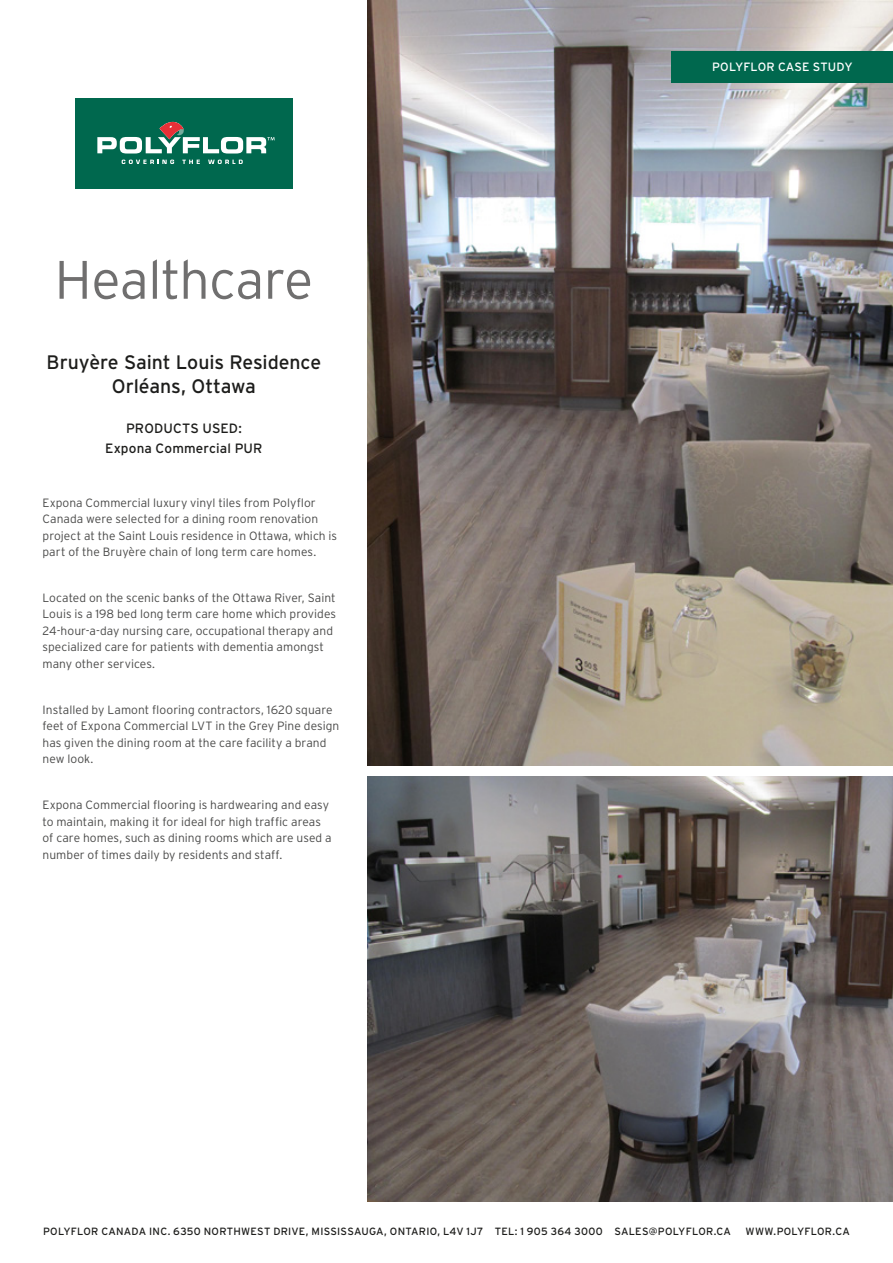
<style>
.page{position:relative;width:893px;height:1263px;background:#fff}
.page>*{position:absolute;margin:0;border:0;box-sizing:border-box;transform-origin:0 0}
.t1{font:300 54px "Interstate";letter-spacing:-.015em;color:#706f6f}
.t2{font:19.5px/24px "Interstate";letter-spacing:-.005em;color:#1d1d1b;text-align:center}
.t3{font:13.5px/19.5px "Interstate";letter-spacing:.01em;color:#1d1d1b;text-align:center}
.t4{font:300 12px/16.5px "Interstate";letter-spacing:.005em;color:#4a4a49}
.t5{font:12px "Interstate";letter-spacing:.01em;color:#fff}
.t6{font:10.5px "Interstate";letter-spacing:.02em;color:#1d1d1b}
</style>
<div class="page">
<img style="left:368px;top:0;width:525px;height:765px">
<img style="left:368px;top:776px;width:525px;height:425px">
<div style="left:672px;top:51px;width:221px;height:32px;background:#00684e"></div>
<div style="left:75px;top:98px;width:218px;height:91px;background:#00684e"></div>
<svg style="left:122px;top:160px;width:52px;height:4px"></svg>
<svg style="left:182px;top:160px;width:18px;height:4px"></svg>
<svg style="left:208px;top:160px;width:35px;height:4px"></svg>
<svg style="left:97px;top:122px;width:178px;height:32px"></svg>
<h1 class="t1" style="left:55px;top:249px;width:260px">Healthcare</h1>
<h2 class="t2" style="left:47px;top:350px;width:276px">Bruyère Saint Louis Residence<br>Orléans, Ottawa</h2>
<p class="t3" style="left:105px;top:419px;width:159px">PRODUCTS USED:<br>Expona Commercial PUR</p>
<p class="t4" style="left:43px;top:494px;width:296px">Expona Commercial luxury vinyl tiles from Polyflor Canada were selected for a dining room renovation project at the Saint Louis residence in Ottawa, which is part of the Bruyère chain of long term care homes.</p>
<p class="t4" style="left:43px;top:589px;width:295px">Located on the scenic banks of the Ottawa River, Saint Louis is a 198 bed long term care home which provides 24-hour-a-day nursing care, occupational therapy and specialized care for patients with dementia amongst many other services.</p>
<p class="t4" style="left:43px;top:701px;width:298px">Installed by Lamont flooring contractors, 1620 square feet of Expona Commercial LVT in the Grey Pine design has given the dining room at the care facility a brand new look.</p>
<p class="t4" style="left:43px;top:796px;width:291px">Expona Commercial flooring is hardwearing and easy to maintain, making it for ideal for high traffic areas of care homes, such as dining rooms which are used a number of times daily by residents and staff.</p>
<p class="t5" style="left:712px;top:60px;width:142px">POLYFLOR CASE STUDY</p>
<p class="t6" style="left:43px;top:1226px;width:689px">POLYFLOR CANADA INC. 6350 NORTHWEST DRIVE, MISSISSAUGA, ONTARIO, L4V 1J7 TEL: 1 905 364 3000 SALES@POLYFLOR.CA</p>
<p class="t6" style="left:746px;top:1226px;width:106px">WWW.POLYFLOR.CA</p>
</div>
